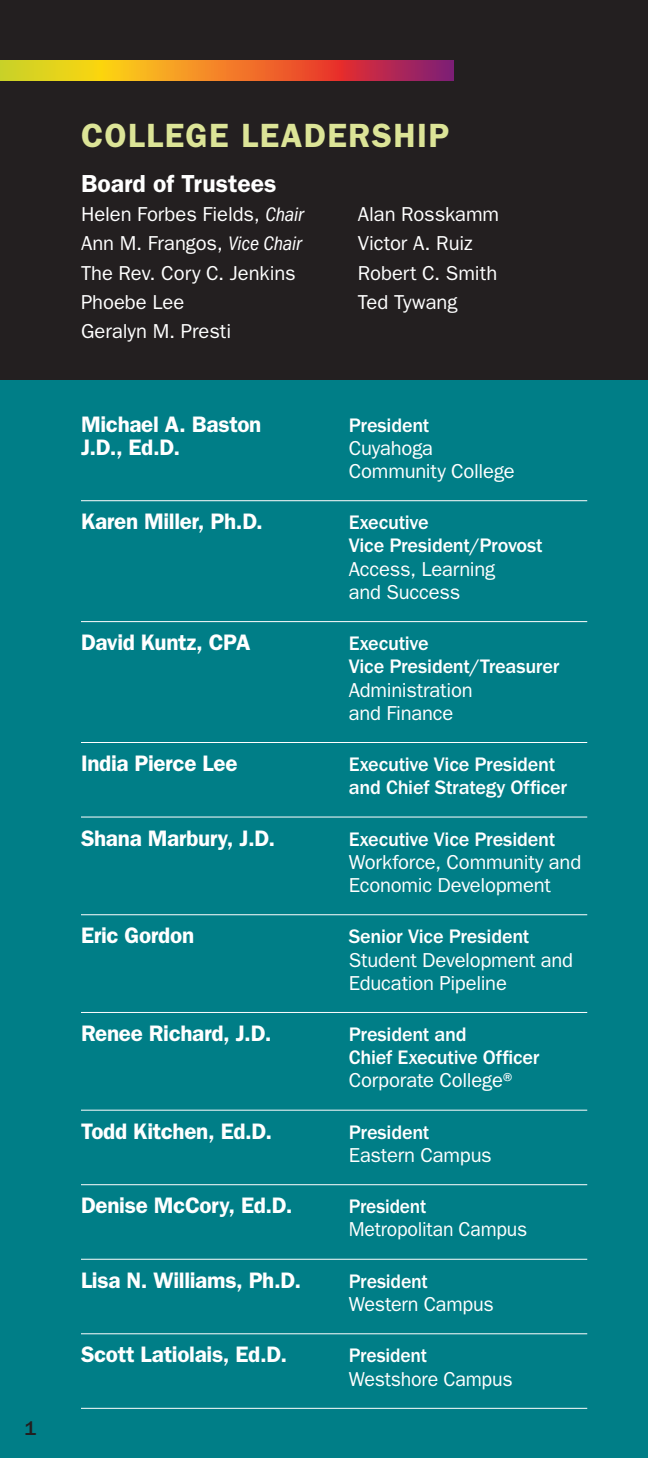
<style>
.page{position:relative;width:648px;height:1458px;background:#fff}
.page>*{position:absolute;margin:0;border:0;box-sizing:border-box;transform-origin:0 0}
.IFC_Headline{font:600 33.75px "ITC Franklin Gothic Std";letter-spacing:.04em;color:#dce497}
.IFC_Subhead{font:600 24.75px "ITC Franklin Gothic Std";color:#fff}
.IFC_Names{font:600 22.5px "ITC Franklin Gothic Std";letter-spacing:-.015em;color:#fff}
.IFC_Names-2{font:500 20.25px/23.2px "ITC Franklin Gothic Std";letter-spacing:-.01em;color:#fff}
.IFC_Names-3{font:20.25px/23.2px "ITC Franklin Gothic Std";letter-spacing:-.01em;color:#fff}
.Trustees{font:20.25px/29.2px "ITC Franklin Gothic Std";letter-spacing:-.005em;color:#fff}
.IFC_Names-4{font:20.25px/23.2px "ITC Franklin Gothic Std";letter-spacing:-.01em;color:#fff;scale:.96 1}
.t1{font:500 20.25px "ITC Franklin Gothic Std";color:#231f20}
.s1{font-style:italic;font-stretch:condensed}
.s2{font-weight:400}
.s3{font-weight:500}
</style>
<div class="page">
<div style="left:0;top:0;width:648px;height:381px;background:#231f20"></div>
<div style="left:0;top:381px;width:648px;height:1077px;background:#007e87"></div>
<hr style="left:81px;top:500px;width:506px;height:1px;background:#fff">
<hr style="left:81px;top:621px;width:506px;height:1px;background:#fff">
<hr style="left:81px;top:742px;width:506px;height:1px;background:#fff">
<hr style="left:81px;top:817px;width:506px;height:1px;background:#fff">
<hr style="left:81px;top:914px;width:506px;height:1px;background:#fff">
<hr style="left:81px;top:1012px;width:506px;height:1px;background:#fff">
<hr style="left:81px;top:1110px;width:506px;height:1px;background:#fff">
<hr style="left:81px;top:1184px;width:506px;height:1px;background:#fff">
<hr style="left:81px;top:1259px;width:506px;height:1px;background:#fff">
<hr style="left:81px;top:1333px;width:506px;height:1px;background:#fff">
<hr style="left:81px;top:1408px;width:506px;height:1px;background:#fff">
<svg style="left:0;top:61px;width:454px;height:20px;background:#dd7d2e"></svg>
<p class="t1" style="left:24px;top:1417px;width:13px">1</p>
<h2 class="IFC_Headline" style="left:81px;top:115px;width:370px">COLLEGE LEADERSHIP</h2>
<p class="IFC_Subhead" style="left:81px;top:169px;width:197px">Board of Trustees</p>
<p class="Trustees" style="left:81px;top:200px;width:224px">Helen Forbes Fields, <span class="s1">Chair<br></span>Ann M. Frangos, <span class="s1">Vice Chair<br></span>The Rev. Cory C. Jenkins<br>Phoebe Lee<br>Geralyn M. Presti</p>
<p class="Trustees" style="left:358px;top:200px;width:143px">Alan Rosskamm</p>
<p class="Trustees" style="left:358px;top:229px;width:116px">Victor A. Ruiz</p>
<p class="Trustees" style="left:358px;top:258px;width:141px">Robert C. Smith</p>
<p class="Trustees" style="left:358px;top:287px;width:101px">Ted Tywang</p>
<p class="IFC_Names" style="left:81px;top:411px;width:182px">Michael A. Baston</p>
<p class="IFC_Names-2" style="left:349px;top:414px;width:82px">President</p>
<p class="IFC_Names" style="left:81px;top:434px;width:101px">J.D., Ed.D.</p>
<p class="IFC_Names-3" style="left:349px;top:436px;width:167px">Cuyahoga<br>Community College</p>
<p class="IFC_Names" style="left:81px;top:508px;width:183px">Karen Miller, Ph.D.</p>
<p class="IFC_Names-2" style="left:349px;top:511px;width:196px">Executive<br>Vice President/Provost<br><span class="s2">Access, Learning<br>and Success</span></p>
<p class="IFC_Names" style="left:81px;top:629px;width:171px">David Kuntz, CPA</p>
<p class="IFC_Names-2" style="left:349px;top:632px;width:212px">Executive<br>Vice President/Treasurer<br><span class="s2">Administration<br>and Finance</span></p>
<p class="IFC_Names" style="left:81px;top:750px;width:158px">India Pierce Lee</p>
<p class="IFC_Names-2" style="left:349px;top:753px;width:220px">Executive Vice President and Chief Strategy Officer</p>
<p class="IFC_Names" style="left:81px;top:825px;width:196px">Shana Marbury, J.D.</p>
<p class="IFC_Names-3" style="left:349px;top:827px;width:234px"><span class="s3">Executive Vice President<br></span>Workforce, Community and<br>Economic Development</p>
<p class="IFC_Names" style="left:81px;top:922px;width:115px">Eric Gordon</p>
<p class="IFC_Names-3" style="left:349px;top:925px;width:226px"><span class="s3">Senior Vice President<br></span>Student Development and<br>Education Pipeline</p>
<p class="IFC_Names" style="left:81px;top:1020px;width:192px">Renee Richard, J.D.</p>
<p class="IFC_Names-2" style="left:349px;top:1023px;width:192px">President and<br>Chief Executive Officer<br><span class="s2">Corporate College®</span></p>
<p class="IFC_Names" style="left:81px;top:1118px;width:193px">Todd Kitchen, Ed.D.</p>
<p class="IFC_Names-3" style="left:349px;top:1120px;width:145px"><span class="s3">President<br></span>Eastern Campus</p>
<p class="IFC_Names" style="left:81px;top:1192px;width:213px">Denise McCory, Ed.D.</p>
<p class="IFC_Names-4" style="left:349px;top:1195px;width:187px"><span class="s3">President<br></span>Metropolitan Campus</p>
<p class="IFC_Names" style="left:81px;top:1267px;width:222px">Lisa N. Williams, Ph.D.</p>
<p class="IFC_Names-3" style="left:349px;top:1270px;width:147px"><span class="s3">President<br></span>Western Campus</p>
<p class="IFC_Names" style="left:81px;top:1341px;width:208px">Scott Latiolais, Ed.D.</p>
<p class="IFC_Names-3" style="left:349px;top:1344px;width:165px"><span class="s3">President<br></span>Westshore Campus</p>
</div>
